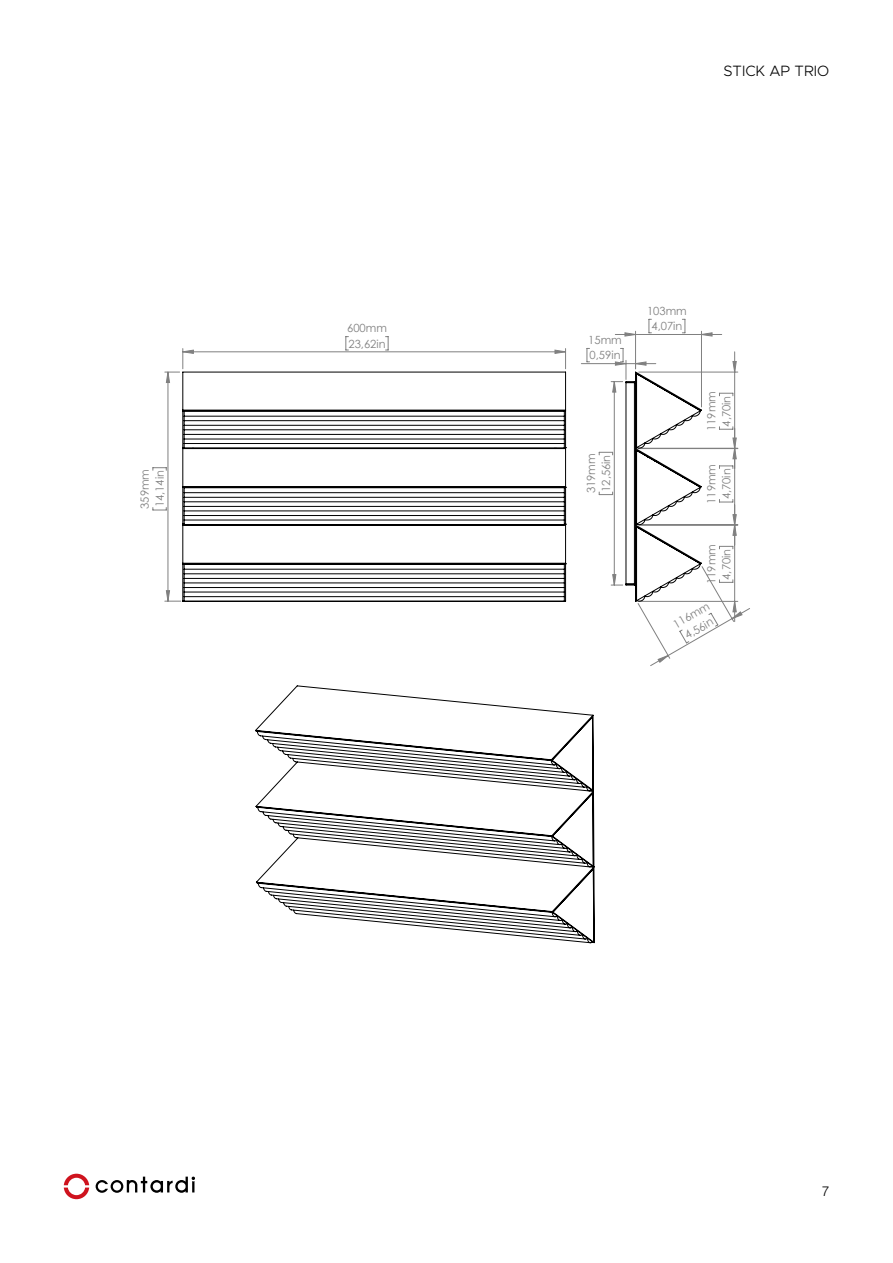
<style>
.page{position:relative;width:893px;height:1263px;background:#fff}
.page>*{position:absolute;margin:0;border:0;box-sizing:border-box;transform-origin:0 0}
.t1{font:300 15px "Metropolis";color:#000}
.t2{font:300 13.5px "Helvetica";color:#000}
.t3{font:11.25px/15.1px "Century Gothic";color:#808080;text-align:center}
</style>
<div class="page">
<svg style="left:96px;top:1176px;width:99px;height:17px"></svg>
<svg style="left:64px;top:1174px;width:25px;height:25px"></svg>
<svg style="left:587px;top:348px;width:2px;height:13px"></svg>
<svg style="left:153px;top:507px;width:13px;height:4px"></svg>
<svg style="left:153px;top:467px;width:13px;height:3px"></svg>
<svg style="left:166px;top:361px;width:433px;height:241px"></svg>
<svg style="left:165px;top:336px;width:401px;height:37px"></svg>
<svg style="left:182px;top:371px;width:384px;height:231px"></svg>
<svg style="left:599px;top:319px;width:151px;height:347px"></svg>
<svg style="left:255px;top:685px;width:340px;height:259px"></svg>
<p class="t3" style="left:137px;top:509px;width:41px;text-align:left;rotate:-90deg">359mm<br>14,14in</p>
<p class="t3" style="left:347px;top:321px;width:41px;text-align:left">600mm<br>23,62in</p>
<h1 class="t1" style="left:723px;top:62px;width:107px">STICK AP TRIO</h1>
<p class="t3" style="left:588px;top:332px;width:35px;text-align:left">15mm<br>0,59in</p>
<p class="t3" style="left:647px;top:303px;width:41px">103mm<br>4,07in</p>
<p class="t3" style="left:704px;top:431px;width:41px;rotate:-90deg">119mm<br>4,70in</p>
<p class="t3" style="left:583px;top:493px;width:41px;text-align:left;rotate:-90deg">319mm<br>12,56in</p>
<p class="t3" style="left:704px;top:504px;width:41px;rotate:-90deg">119mm<br>4,70in</p>
<p class="t3" style="left:704px;top:584px;width:41px;rotate:-90deg">119mm<br>4,70in</p>
<p class="t3" style="left:670px;top:618px;width:41px;rotate:-30deg">116mm<br>4,56in</p>
<p class="t2" style="left:822px;top:1182px;width:9px">7</p>
</div>
